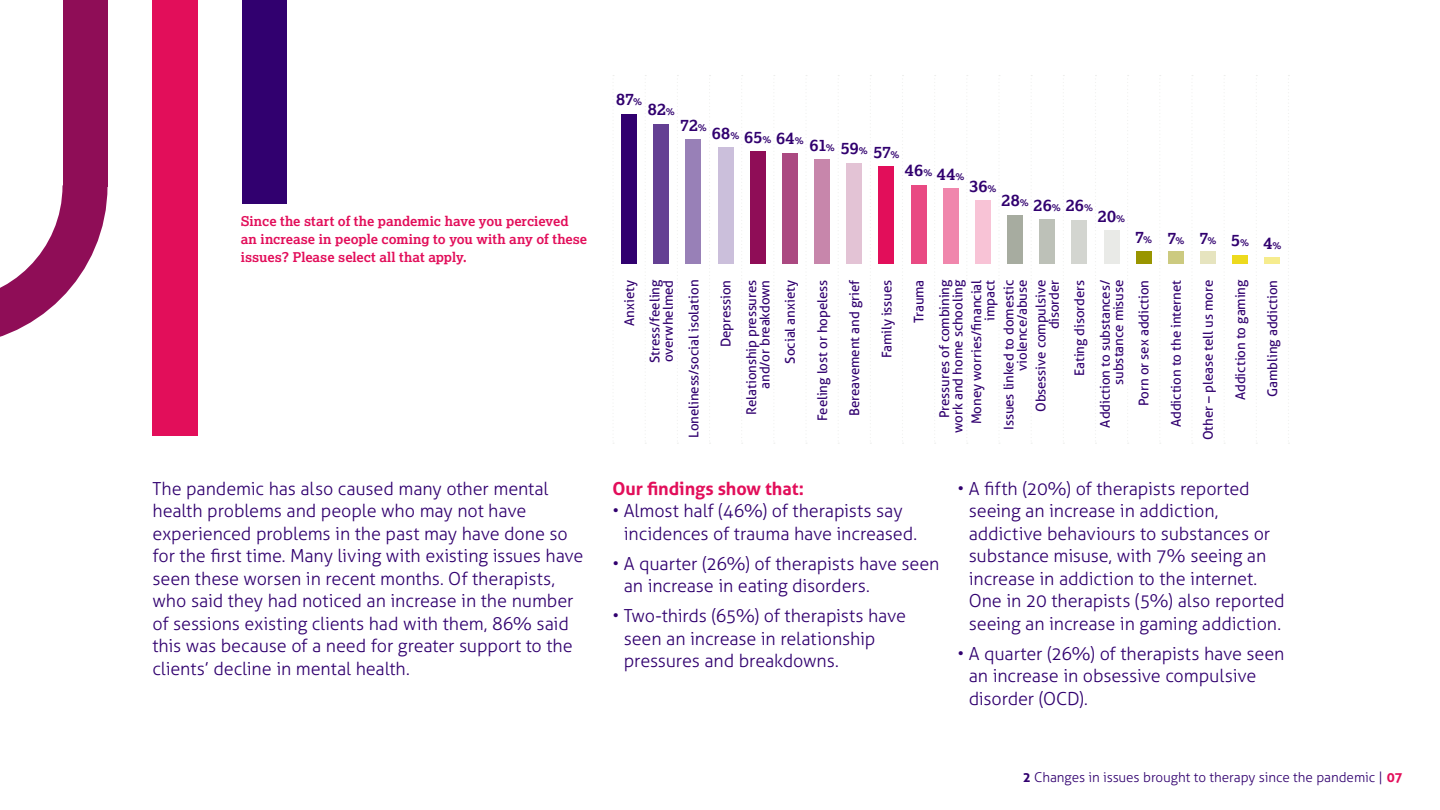
<style>
.page{position:relative;width:1440px;height:810px;background:#fff}
.page>*{position:absolute;margin:0;border:0;box-sizing:border-box;transform-origin:0 0}
.t1{font:300 18px/22.5px "Aller";letter-spacing:-.01em;color:#31006f}
.t2{font:700 18px "Aller";letter-spacing:-.005em;color:#e20e5a}
.t3{font:700 16.65px "Lexia";letter-spacing:.01em;color:#31006f}
.t4{font:700 13.5px/18px "Lexia";color:#e20e5a}
.t5{font:300 13.5px "Aller";letter-spacing:-.005em;color:#31006f}
.t6{font:13.27px/13.3px "Aller";letter-spacing:-.005em;color:#31006f;text-align:right}
.s1{font-size:9.98px}
.s2{font-weight:700}
.s3{font-weight:700;color:#e20e5a}
</style>
<div class="page">
<svg style="left:645px;top:75px;width:1px;height:369px"></svg>
<svg style="left:677px;top:75px;width:1px;height:369px"></svg>
<svg style="left:709px;top:75px;width:2px;height:369px"></svg>
<svg style="left:741px;top:75px;width:2px;height:369px"></svg>
<svg style="left:773px;top:75px;width:2px;height:369px"></svg>
<svg style="left:838px;top:75px;width:1px;height:369px"></svg>
<svg style="left:870px;top:75px;width:1px;height:369px"></svg>
<svg style="left:902px;top:75px;width:2px;height:369px"></svg>
<svg style="left:934px;top:75px;width:2px;height:369px"></svg>
<svg style="left:966px;top:75px;width:2px;height:369px"></svg>
<svg style="left:1031px;top:75px;width:1px;height:369px"></svg>
<svg style="left:1063px;top:75px;width:1px;height:369px"></svg>
<svg style="left:1095px;top:75px;width:1px;height:369px"></svg>
<svg style="left:1127px;top:75px;width:2px;height:369px"></svg>
<svg style="left:1159px;top:75px;width:2px;height:369px"></svg>
<svg style="left:1224px;top:75px;width:1px;height:369px"></svg>
<svg style="left:1256px;top:75px;width:1px;height:369px"></svg>
<svg style="left:1288px;top:75px;width:1px;height:369px"></svg>
<div style="left:621px;top:114px;width:16px;height:150px;background:#31006f"></div>
<div style="left:654px;top:124px;width:15px;height:140px;background:#644093"></div>
<div style="left:686px;top:139px;width:15px;height:125px;background:#9880b7"></div>
<div style="left:718px;top:147px;width:15px;height:117px;background:#cbbfdb"></div>
<div style="left:750px;top:152px;width:16px;height:112px;background:#8f0d57"></div>
<div style="left:782px;top:153px;width:16px;height:111px;background:#ab4981"></div>
<div style="left:814px;top:159px;width:16px;height:105px;background:#c786ab"></div>
<div style="left:847px;top:163px;width:15px;height:101px;background:#e3c3d5"></div>
<div style="left:879px;top:166px;width:15px;height:98px;background:#e20e5a"></div>
<div style="left:911px;top:185px;width:15px;height:79px;background:#e94a83"></div>
<div style="left:943px;top:188px;width:16px;height:76px;background:#f086ac"></div>
<div style="left:975px;top:200px;width:16px;height:64px;background:#f8c3d6"></div>
<div style="left:1007px;top:215px;width:16px;height:49px;background:#a7aca0"></div>
<div style="left:1039px;top:219px;width:16px;height:45px;background:#bdc1b8"></div>
<div style="left:1072px;top:220px;width:15px;height:44px;background:#d3d5d0"></div>
<div style="left:1104px;top:230px;width:15px;height:34px;background:#e9eae7"></div>
<div style="left:1136px;top:251px;width:16px;height:13px;background:#999500"></div>
<div style="left:1168px;top:251px;width:16px;height:13px;background:#ccca80"></div>
<div style="left:1200px;top:251px;width:16px;height:13px;background:#e6e4bf"></div>
<div style="left:1232px;top:255px;width:16px;height:9px;background:#edda1d"></div>
<div style="left:1265px;top:257px;width:15px;height:7px;background:#f6ec8e"></div>
<div style="left:152px;top:0;width:45px;height:436px;background:#e20e5a"></div>
<div style="left:63px;top:0;width:44px;height:187px;background:#8f0d57"></div>
<div style="left:242px;top:0;width:45px;height:203px;background:#31006f"></div>
<svg style="left:0;top:141px;width:108px;height:196px"></svg>
<p class="t3" style="left:616px;top:89px;width:28px">87<span class="s1">%</span></p>
<p class="t3" style="left:648px;top:99px;width:28px">82<span class="s1">%</span></p>
<p class="t3" style="left:680px;top:114px;width:28px">72<span class="s1">%</span></p>
<p class="t3" style="left:712px;top:122px;width:29px">68<span class="s1">%</span></p>
<p class="t3" style="left:744px;top:127px;width:61px">65<span class="s1">%</span> 64<span class="s1">%</span></p>
<p class="t3" style="left:809px;top:135px;width:27px">61<span class="s1">%</span></p>
<p class="t3" style="left:841px;top:138px;width:29px">59<span class="s1">%</span></p>
<p class="t3" style="left:874px;top:141px;width:27px">57<span class="s1">%</span></p>
<p class="t4" style="left:241px;top:212px;width:348px">Since the start of the pandemic have you percieved an increase in people coming to you with any of these issues? Please select all that apply.</p>
<p class="t6" style="left:623px;top:326px;width:48px;rotate:-90deg">Anxiety</p>
<p class="t3" style="left:905px;top:160px;width:29px">46<span class="s1">%</span></p>
<p class="t3" style="left:937px;top:163px;width:29px">44<span class="s1">%</span></p>
<p class="t3" style="left:969px;top:176px;width:29px">36<span class="s1">%</span></p>
<p class="t3" style="left:1001px;top:190px;width:29px">28<span class="s1">%</span></p>
<p class="t3" style="left:1034px;top:194px;width:61px">26<span class="s1">%</span> 26<span class="s1">%</span></p>
<p class="t3" style="left:1098px;top:205px;width:29px">20<span class="s1">%</span></p>
<p class="t6" style="left:848px;top:416px;width:138px;rotate:-90deg">Bereavement and grief</p>
<p class="t6" style="left:938px;top:433px;width:154px;rotate:-90deg">Pressures of combining work and home schooling</p>
<p class="t6" style="left:970px;top:424px;width:146px;rotate:-90deg">Money worries/financial impact</p>
<p class="t6" style="left:648px;top:363px;width:85px;rotate:-90deg">Stress/feeling</p>
<p class="t6" style="left:745px;top:415px;width:137px;rotate:-90deg">Relationship pressures and/or breakdown</p>
<p class="t6" style="left:784px;top:364px;width:85px;rotate:-90deg">Social anxiety</p>
<p class="t6" style="left:662px;top:362px;width:84px;rotate:-90deg">overwhelmed</p>
<p class="t6" style="left:1002px;top:430px;width:152px;rotate:-90deg">Issues linked to domestic</p>
<p class="t6" style="left:880px;top:358px;width:80px;rotate:-90deg">Family issues</p>
<p class="t6" style="left:816px;top:421px;width:143px;rotate:-90deg">Feeling lost or hopeless</p>
<p class="t6" style="left:1015px;top:371px;width:93px;rotate:-90deg">violence/abuse</p>
<p class="t6" style="left:912px;top:323px;width:45px;rotate:-90deg">Trauma</p>
<p class="t6" style="left:687px;top:438px;width:160px;rotate:-90deg">Loneliness/social isolation</p>
<p class="t6" style="left:719px;top:347px;width:69px;rotate:-90deg">Depression</p>
<p class="t6" style="left:1034px;top:412px;width:134px;rotate:-90deg">Obsessive compulsive disorder</p>
<p class="t6" style="left:1073px;top:376px;width:98px;rotate:-90deg">Eating disorders</p>
<p class="t6" style="left:1098px;top:428px;width:149px;rotate:-90deg">Addiction to substances/ substance misuse</p>
<p class="t3" style="left:1135px;top:226px;width:19px">7<span class="s1">%</span></p>
<p class="t6" style="left:1137px;top:406px;width:128px;rotate:-90deg">Porn or sex addiction</p>
<p class="t3" style="left:1167px;top:228px;width:19px">7<span class="s1">%</span></p>
<p class="t6" style="left:1169px;top:427px;width:149px;rotate:-90deg">Addiction to the internet</p>
<p class="t3" style="left:1200px;top:228px;width:19px">7<span class="s1">%</span></p>
<p class="t6" style="left:1202px;top:440px;width:162px;rotate:-90deg">Other – please tell us more</p>
<p class="t3" style="left:1231px;top:230px;width:19px">5<span class="s1">%</span></p>
<p class="t6" style="left:1234px;top:400px;width:122px;rotate:-90deg">Addiction to gaming</p>
<p class="t3" style="left:1263px;top:232px;width:20px">4<span class="s1">%</span></p>
<p class="t6" style="left:1266px;top:397px;width:118px;rotate:-90deg">Gambling addiction</p>
<p class="t1" style="left:152px;top:477px;width:433px">The pandemic has also caused many other mental health problems and people who may not have experienced problems in the past may have done so for the first time. Many living with existing issues have seen these worsen in recent months. Of therapists, who said they had noticed an increase in the number of sessions existing clients had with them, 86% said this was because of a need for greater support to the clients’ decline in mental health.</p>
<p class="t2" style="left:613px;top:477px;width:193px">Our findings show that:</p>
<p class="t1" style="left:624px;top:500px;width:295px;text-indent:-11px">• Almost half (46%) of therapists say incidences of trauma have increased.</p>
<p class="t1" style="left:624px;top:552px;width:317px;text-indent:-11px">• A quarter (26%) of therapists have seen an increase in eating disorders.</p>
<p class="t1" style="left:624px;top:605px;width:284px;text-indent:-11px">• Two-thirds (65%) of therapists have seen an increase in relationship pressures and breakdowns.</p>
<p class="t1" style="left:969px;top:477px;width:318px;text-indent:-11px">• A fifth (20%) of therapists reported seeing an increase in addiction, addictive behaviours to substances or substance misuse, with 7% seeing an increase in addiction to the internet.<br>One in 20 therapists (5%) also reported seeing an increase in gaming addiction.</p>
<p class="t1" style="left:969px;top:642px;width:317px;text-indent:-11px">• A quarter (26%) of therapists have seen an increase in obsessive compulsive disorder (OCD).</p>
<p class="t5" style="left:1023px;top:770px;width:381px"><span class="s2">2</span> Changes in issues brought to therapy since the pandemic | <span class="s3">07</span></p>
</div>
